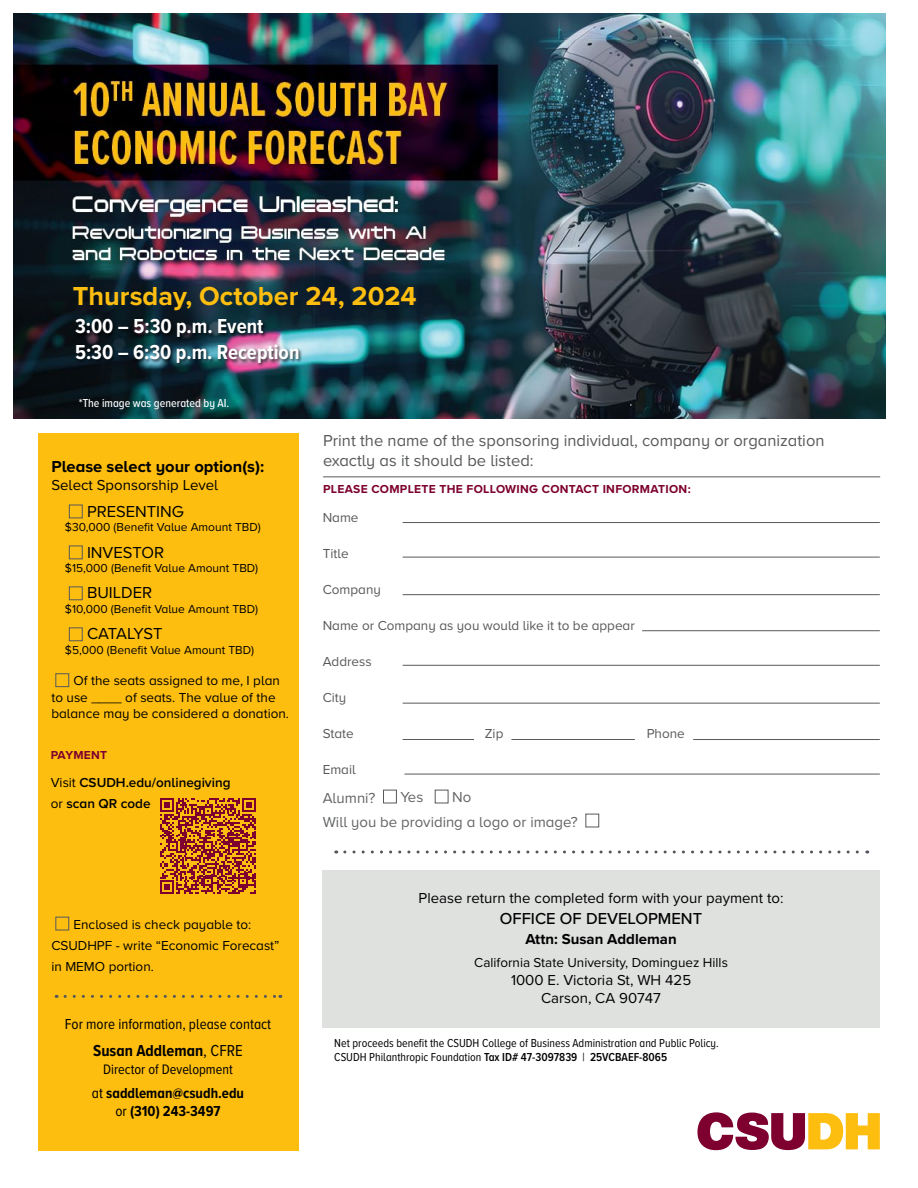
<style>
.page{position:relative;width:918px;height:1188px;background:#fff}
.page>*{position:absolute;margin:0;border:0;box-sizing:border-box;transform-origin:0 0}
.t1{font:700 27px "Proxima Nova";color:#febe10}
.t2{font:700 21px/25.2px "Proxima Nova A Cond";color:#fff}
.t3{font:16.5px/19.8px "Proxima Nova A";color:#58595b}
.t4{font:700 16.5px "Proxima Nova A";color:#000}
.t5{font:16.5px "Proxima Nova A";color:#000}
.t6{font:500 16.5px "Proxima Nova";color:#000}
.t7{font:700 16.5px "Proxima Nova A Cond";color:#000}
.t8{font:16.5px "Proxima Nova A";letter-spacing:-.02em;color:#000}
.t9{font:15px/18px "Proxima Nova";color:#000;text-align:center}
.t10{font:15px/25.5px "Proxima Nova A";color:#636466}
.t11{font:700 15px/18px "Proxima Nova A Cond";color:#000;text-align:center}
.t12{font:15px "Proxima Nova A Cond";color:#000}
.t13{font:15px "Proxima Nova A";color:#000}
.t14{font:700 15px "Proxima Nova";color:#000}
.t15{font:14.25px "Proxima Nova A Cond";color:#000}
.t16{font:13.5px/21px "Proxima Nova A";color:#000}
.t17{font:13.5px "Proxima Nova A";color:#58595b}
.t18{font:13.5px "Proxima Nova";color:#000}
.t19{font:600 13.5px/21px "Proxima Nova A";color:#000}
.t20{font:12px/14.4px "Proxima Nova A Cond";color:#000}
.t21{font:12px "Proxima Nova A";color:#000}
.t22{font:700 12px "Proxima Nova A";letter-spacing:.025em;color:#7d002e}
.t23{font:500 12px "Proxima Nova A Cond";color:#fff}
.s1{font-weight:400}
.s2{font-weight:600}
</style>
<div class="page">
<div style="left:38px;top:433px;width:260px;height:717px;background:#febe10"></div>
<div style="left:322px;top:870px;width:558px;height:158px;background:#dfe1df"></div>
<svg style="left:345px;top:850px;width:523px;height:4px"></svg>
<hr style="left:403px;top:522px;width:477px;height:1px;background:#58595b">
<hr style="left:403px;top:557px;width:477px;height:1px;background:#58595b">
<hr style="left:403px;top:594px;width:477px;height:1px;background:#58595b">
<hr style="left:642px;top:630px;width:238px;height:1px;background:#58595b">
<hr style="left:403px;top:665px;width:477px;height:1px;background:#58595b">
<hr style="left:403px;top:703px;width:477px;height:1px;background:#58595b">
<hr style="left:403px;top:739px;width:71px;height:1px;background:#58595b">
<hr style="left:511px;top:739px;width:124px;height:1px;background:#58595b">
<hr style="left:404px;top:774px;width:476px;height:1px;background:#58595b">
<hr style="left:693px;top:739px;width:187px;height:1px;background:#58595b">
<div style="left:56px;top:917px;width:13px;height:13px;border:1px solid #58595b"></div>
<div style="left:69px;top:505px;width:13px;height:13px;border:1px solid #58595b"></div>
<div style="left:69px;top:546px;width:13px;height:13px;border:1px solid #58595b"></div>
<div style="left:69px;top:587px;width:13px;height:13px;border:1px solid #58595b"></div>
<div style="left:69px;top:628px;width:13px;height:13px;border:1px solid #58595b"></div>
<div style="left:56px;top:674px;width:13px;height:13px;border:1px solid #58595b"></div>
<hr style="left:323px;top:477px;width:557px;height:1px;background:#58595b">
<svg style="left:697px;top:1112px;width:183px;height:38px"></svg>
<img style="left:14px;top:14px;width:872px;height:404px">
<svg style="left:160px;top:798px;width:96px;height:96px"></svg>
<div style="left:383px;top:790px;width:14px;height:13px;border:1px solid #58595b"></div>
<div style="left:435px;top:790px;width:13px;height:13px;border:1px solid #58595b"></div>
<div style="left:586px;top:814px;width:13px;height:13px;border:1px solid #58595b"></div>
<svg style="left:65px;top:995px;width:216px;height:3px"></svg>
<div style="left:74px;top:318px;width:229px;height:49px;background:#000;opacity:.75"></div>
<h1 class="t1" style="left:73px;top:280px;width:345px">Thursday, October 24, 2024</h1>
<h2 class="t2" style="left:75px;top:314px;width:226px">3:00 – 5:30 p.m. Event<br>5:30 – 6:30 p.m. Reception</h2>
<p class="t23" style="left:79px;top:396px;width:152px">*The image was generated by AI.</p>
<p class="t4" style="left:51px;top:457px;width:214px">Please select your option(s):</p>
<p class="t13" style="left:51px;top:476px;width:168px">Select Sponsorship Level</p>
<p class="t5" style="left:87px;top:501px;width:99px">PRESENTING</p>
<p class="t21" style="left:65px;top:520px;width:197px">$30,000 (Benefit Value Amount TBD)</p>
<p class="t5" style="left:87px;top:542px;width:79px">INVESTOR</p>
<p class="t21" style="left:65px;top:561px;width:195px">$15,000 (Benefit Value Amount TBD)</p>
<p class="t5" style="left:87px;top:583px;width:67px">BUILDER</p>
<p class="t21" style="left:65px;top:602px;width:195px">$10,000 (Benefit Value Amount TBD)</p>
<p class="t8" style="left:87px;top:624px;width:77px">CATALYST</p>
<p class="t21" style="left:65px;top:643px;width:191px">$5,000 (Benefit Value Amount TBD)</p>
<p class="t16" style="left:51px;top:673px;width:239px;line-height:16.2px;text-indent:22px">Of the seats assigned to me, I plan to use ____ of seats. The value of the balance may be considered a donation.</p>
<p class="t22" style="left:51px;top:748px;width:58px">PAYMENT</p>
<p class="t19" style="left:51px;top:772px;width:181px"><span class="s1">Visit</span> CSUDH.edu/onlinegiving <span class="s1">or</span> scan QR code</p>
<p class="t16" style="left:51px;top:914px;width:230px;text-indent:22px">Enclosed is check payable to:<br>CSUDHPF - write “Economic Forecast” in MEMO portion.</p>
<p class="t12" style="left:65px;top:1015px;width:208px">For more information, please contact</p>
<p class="t7" style="left:93px;top:1040px;width:151px">Susan Addleman<span class="s1">, CFRE</span></p>
<p class="t15" style="left:103px;top:1060px;width:131px">Director of Development</p>
<p class="t11" style="left:92px;top:1085px;width:154px"><span class="s1">at</span> saddleman@csudh.edu <span class="s1">or</span> (310) 243-3497</p>
<p class="t3" style="left:323px;top:431px;width:503px">Print the name of the sponsoring individual, company or organization exactly as it should be listed:</p>
<p class="t22" style="left:323px;top:481px;width:369px">PLEASE COMPLETE THE FOLLOWING CONTACT INFORMATION:</p>
<p class="t17" style="left:323px;top:510px;width:37px">Name</p>
<p class="t17" style="left:323px;top:546px;width:27px">Title</p>
<p class="t17" style="left:323px;top:582px;width:60px">Company</p>
<p class="t17" style="left:323px;top:618px;width:314px">Name or Company as you would like it to be appear</p>
<p class="t17" style="left:323px;top:654px;width:51px">Address</p>
<p class="t17" style="left:323px;top:690px;width:25px">City</p>
<p class="t17" style="left:323px;top:726px;width:32px">State</p>
<p class="t17" style="left:485px;top:726px;width:20px">Zip</p>
<p class="t17" style="left:647px;top:726px;width:40px">Phone</p>
<p class="t17" style="left:323px;top:762px;width:35px">Email</p>
<p class="t10" style="left:323px;top:786px;width:54px">Alumni?</p>
<p class="t10" style="left:400px;top:784px;width:24px">Yes</p>
<p class="t10" style="left:323px;top:784px;width:257px;text-indent:129px">No<br>Will you be providing a logo or image?</p>
<p class="t9" style="left:419px;top:890px;width:367px">Please return the completed form with your payment to:</p>
<p class="t6" style="left:500px;top:909px;width:204px">OFFICE OF DEVELOPMENT</p>
<p class="t14" style="left:525px;top:930px;width:153px">Attn: Susan Addleman</p>
<p class="t18" style="left:474px;top:954px;width:255px">California State University, Dominguez Hills</p>
<p class="t9" style="left:511px;top:971px;width:182px">1000 E. Victoria St, WH 425<br>Carson, CA 90747</p>
<p class="t20" style="left:334px;top:1036px;width:386px">Net proceeds benefit the CSUDH College of Business Administration and Public Policy.<br>CSUDH Philanthropic Foundation <span class="s2">Tax ID# 47-3097839</span> | <span class="s2">25VCBAEF-8065</span></p>
</div>
